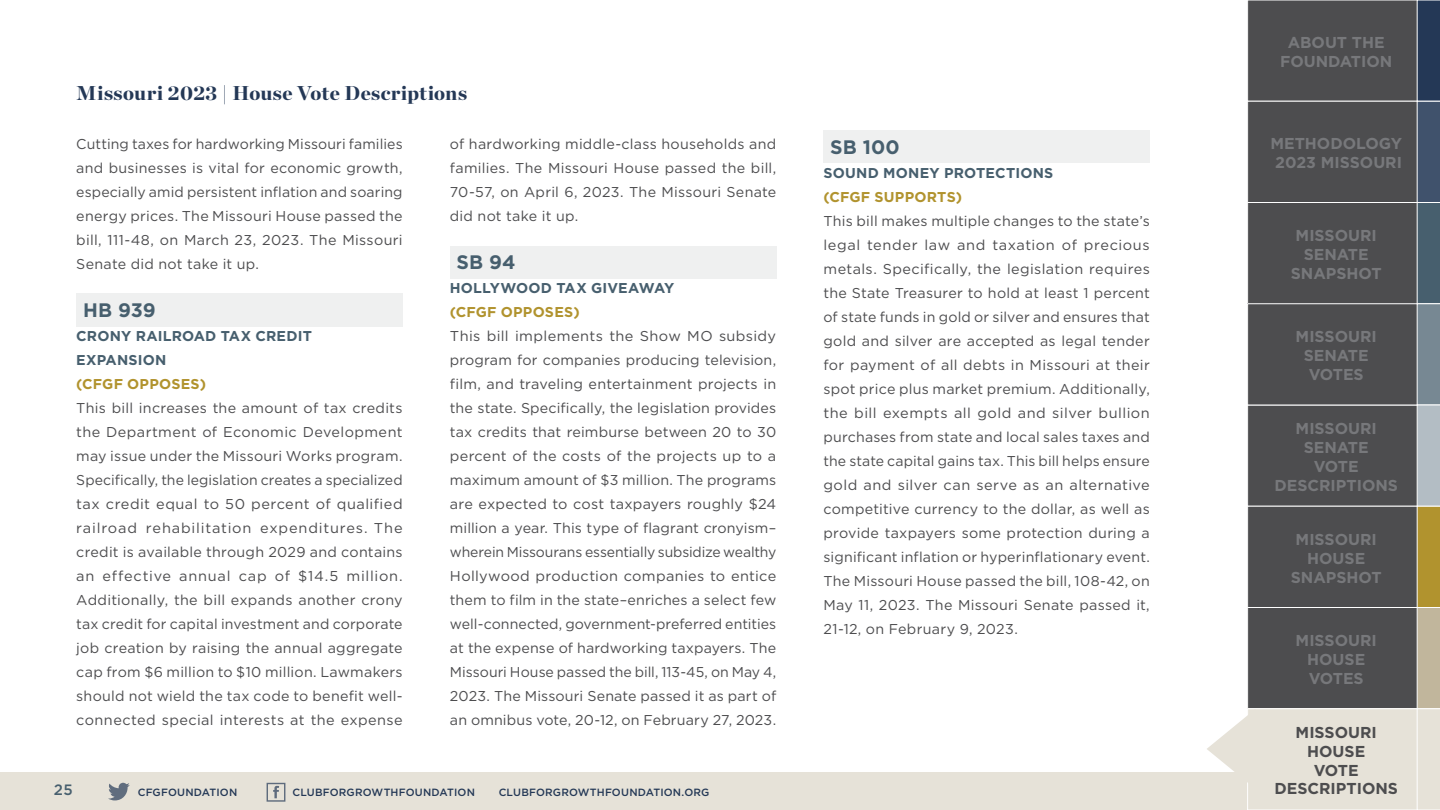
<style>
.page{position:relative;width:1440px;height:810px;background:#fff}
.page>*{position:absolute;margin:0;border:0;box-sizing:border-box;transform-origin:0 0}
.t1{font:900 19.95px "Chronicle Display";letter-spacing:.02em;color:#243856}
.t2{font:700 19.5px "Gotham HTF";letter-spacing:.005em;color:#475f6e}
.t3{font:700 15.75px/18.9px "Gotham HTF";color:#77787b;text-align:center}
.t4{font:700 15.75px/18.9px "Gotham HTF";color:#4d4d4f;text-align:center}
.t5{font:500 15px "Gotham HTF";color:#475f6e}
.t6{font:14.25px/24px "Gotham HTF";letter-spacing:.02em;color:#4d4d4f;text-align:justify}
.t7{font:700 14.25px/24px "Gotham HTF";letter-spacing:.01em;color:#475f6e}
.t8{font:700 14.25px "Gotham HTF";letter-spacing:.015em;color:#b1932e}
.t9{font:500 10.5px "Gotham HTF";letter-spacing:.015em;color:#243856}
</style>
<div class="page">
<div style="left:0;top:773px;width:1265px;height:37px;background:#e6e2d8"></div>
<div style="left:1248px;top:405px;width:177px;height:101px;background:#4d4d4f"></div>
<div style="left:1247px;top:405px;width:178px;height:102px;border:1px solid #fff"></div>
<div style="left:1248px;top:0;width:177px;height:101px;background:#4d4d4f"></div>
<div style="left:1248px;top:101px;width:177px;height:101px;background:#4d4d4f"></div>
<div style="left:1247px;top:101px;width:178px;height:102px;border:1px solid #fff"></div>
<div style="left:1248px;top:202px;width:177px;height:102px;background:#4d4d4f"></div>
<div style="left:1247px;top:202px;width:178px;height:102px;border:1px solid #fff"></div>
<div style="left:1248px;top:304px;width:177px;height:101px;background:#4d4d4f"></div>
<div style="left:1247px;top:303px;width:178px;height:102px;border:1px solid #fff"></div>
<div style="left:1248px;top:506px;width:177px;height:101px;background:#4d4d4f"></div>
<div style="left:1247px;top:506px;width:178px;height:102px;border:1px solid #fff"></div>
<div style="left:1248px;top:607px;width:177px;height:102px;background:#4d4d4f"></div>
<div style="left:1247px;top:607px;width:178px;height:102px;border:1px solid #fff"></div>
<div style="left:1248px;top:709px;width:177px;height:101px;background:#e6e2d8"></div>
<div style="left:1247px;top:708px;width:178px;height:102px;border:1px solid #fff"></div>
<svg style="left:1207px;top:709px;width:48px;height:80px"></svg>
<svg style="left:1417px;top:0;width:23px;height:810px;background:#8a8f89"></svg>
<svg style="left:108px;top:783px;width:22px;height:17px"></svg>
<svg style="left:273px;top:786px;width:6px;height:12px"></svg>
<div style="left:267px;top:783px;width:18px;height:19px;border:1px solid #243856"></div>
<div style="left:76px;top:294px;width:327px;height:33px;background:#eff0f0"></div>
<div style="left:450px;top:246px;width:326px;height:33px;background:#eff0f0"></div>
<div style="left:823px;top:130px;width:327px;height:33px;background:#eff0f0"></div>
<h1 class="t1" style="left:76px;top:84px;width:392px">Missouri 2023 | House Vote Descriptions</h1>
<p class="t6" style="left:76px;top:133px;width:328px">Cutting taxes for hardworking Missouri families and businesses is vital for economic growth, especially amid persistent inflation and soaring energy prices. The Missouri House passed the bill, 111-48, on March 23, 2023. The Missouri Senate did not take it up.</p>
<h2 class="t2" style="left:83px;top:303px;width:74px">HB 939</h2>
<p class="t7" style="left:76px;top:325px;width:237px">CRONY RAILROAD TAX CREDIT<br>EXPANSION</p>
<p class="t8" style="left:76px;top:379px;width:131px">(CFGF OPPOSES)</p>
<p class="t6" style="left:76px;top:397px;width:328px">This bill increases the amount of tax credits the Department of Economic Development may issue under the Missouri Works program.<br>Specifically, the legislation creates a specialized tax credit equal to 50 percent of qualified railroad rehabilitation expenditures. The credit is available through 2029 and contains an effective annual cap of $14.5 million.<br>Additionally, the bill expands another crony tax credit for capital investment and corporate job creation by raising the annual aggregate cap from $6 million to $10 million. Lawmakers should not wield the tax code to benefit well&shy;connected special interests at the expense</p>
<p class="t6" style="left:450px;top:133px;width:328px">of hardworking middle-class households and families. The Missouri House passed the bill, 70-57, on April 6, 2023. The Missouri Senate did not take it up.</p>
<h2 class="t2" style="left:457px;top:255px;width:61px">SB 94</h2>
<p class="t7" style="left:450px;top:277px;width:226px">HOLLYWOOD TAX GIVEAWAY</p>
<p class="t8" style="left:450px;top:307px;width:131px">(CFGF OPPOSES)</p>
<p class="t6" style="left:450px;top:325px;width:328px">This bill implements the Show MO subsidy program for companies producing television, film, and traveling entertainment projects in the state. Specifically, the legislation provides tax credits that reimburse between 20 to 30 percent of the costs of the projects up to a maximum amount of $3 million. The programs are expected to cost taxpayers roughly $24 million a year. This type of flagrant cronyism– wherein Missourans essentially subsidize wealthy Hollywood production companies to entice them to film in the state–enriches a select few well-connected, government-preferred entities at the expense of hardworking taxpayers. The Missouri House passed the bill, 113-45, on May 4, 2023. The Missouri Senate passed it as part of an omnibus vote, 20-12, on February 27, 2023.</p>
<h2 class="t2" style="left:830px;top:139px;width:71px">SB 100</h2>
<p class="t7" style="left:823px;top:161px;width:231px">SOUND MONEY PROTECTIONS</p>
<p class="t8" style="left:823px;top:191px;width:140px">(CFGF SUPPORTS)</p>
<p class="t6" style="left:823px;top:209px;width:328px">This bill makes multiple changes to the state’s legal tender law and taxation of precious metals. Specifically, the legislation requires the State Treasurer to hold at least 1 percent of state funds in gold or silver and ensures that gold and silver are accepted as legal tender for payment of all debts in Missouri at their spot price plus market premium. Additionally, the bill exempts all gold and silver bullion purchases from state and local sales taxes and the state capital gains tax. This bill helps ensure gold and silver can serve as an alternative competitive currency to the dollar, as well as provide taxpayers some protection during a significant inflation or hyperinflationary event.<br>The Missouri House passed the bill, 108-42, on May 11, 2023. The Missouri Senate passed it, 21-12, on February 9, 2023.</p>
<p class="t3" style="left:1280px;top:34px;width:114px">ABOUT THE<br>FOUNDATION</p>
<p class="t3" style="left:1270px;top:135px;width:133px">METHODOLOGY<br>2023 MISSOURI</p>
<p class="t3" style="left:1291px;top:227px;width:92px">MISSOURI<br>SENATE<br>SNAPSHOT</p>
<p class="t3" style="left:1296px;top:328px;width:83px">MISSOURI<br>SENATE<br>VOTES</p>
<p class="t3" style="left:1274px;top:420px;width:125px">MISSOURI<br>SENATE<br>VOTE<br>DESCRIPTIONS</p>
<p class="t3" style="left:1291px;top:531px;width:92px">MISSOURI<br>HOUSE<br>SNAPSHOT</p>
<p class="t3" style="left:1296px;top:632px;width:83px">MISSOURI<br>HOUSE<br>VOTES</p>
<p class="t4" style="left:1296px;top:723px;width:83px">MISSOURI<br>HOUSE<br>VOTE</p>
<p class="t5" style="left:54px;top:783px;width:20px">25</p>
<p class="t9" style="left:138px;top:788px;width:101px">CFGFOUNDATION</p>
<p class="t9" style="left:292px;top:788px;width:184px">CLUBFORGROWTHFOUNDATION</p>
<p class="t9" style="left:499px;top:788px;width:212px">CLUBFORGROWTHFOUNDATION.ORG</p>
<p class="t4" style="left:1274px;top:780px;width:125px">DESCRIPTIONS</p>
</div>
